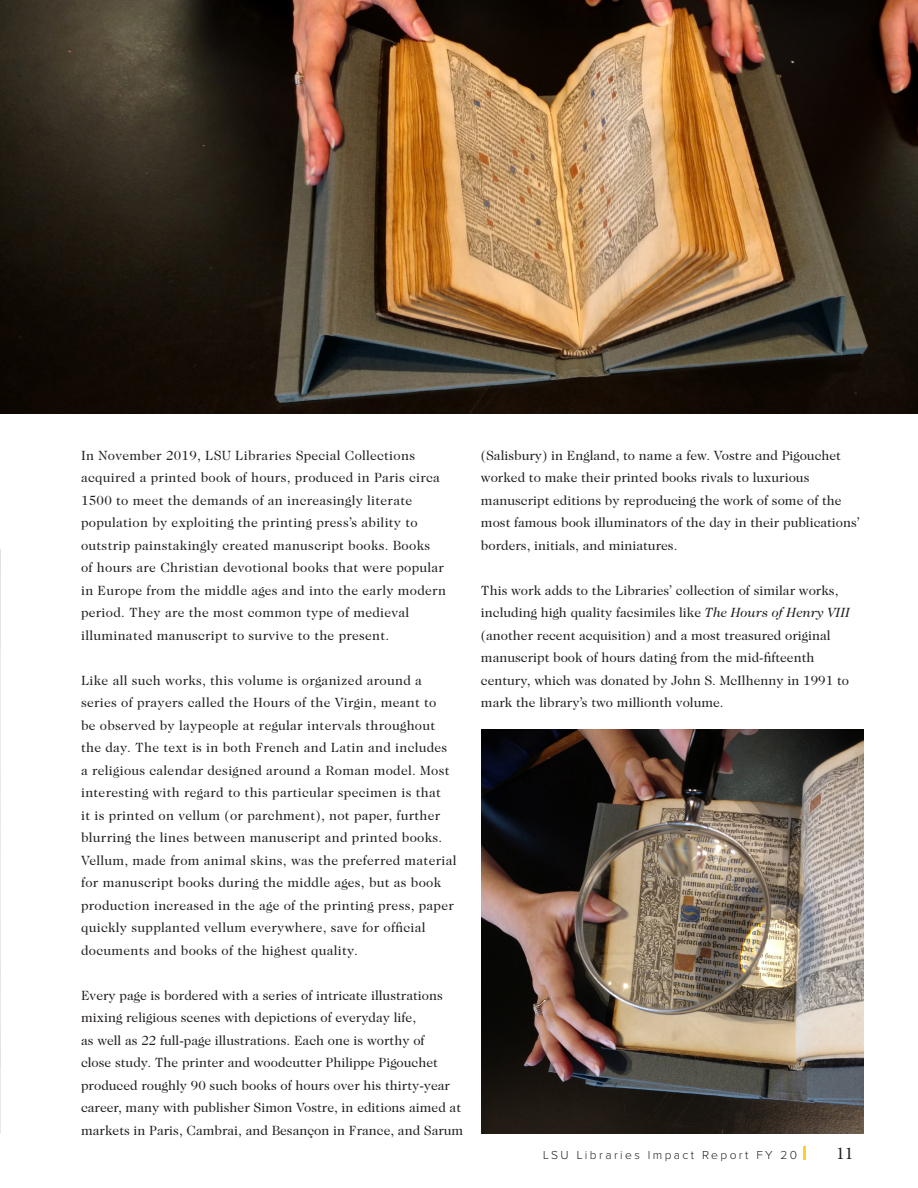
<style>
.page{position:relative;width:918px;height:1188px;background:#fff}
.page>*{position:absolute;margin:0;border:0;box-sizing:border-box;transform-origin:0 0}
.t1{font:18px "Minion Pro";color:#231f20}
.P-CopyText-Black{font:13.5px/22.5px "Caslon 224 Std";letter-spacing:.02em;color:#231f20}
.P-CopyText-Black-2{font:13.5px/22.5px "Caslon 224 Std";color:#231f20}
.t2{font:300 12px "Proxima Nova";letter-spacing:.2em;color:#231f20}
.s1{font-style:italic}
</style>
<div class="page">
<svg style="left:804px;top:1146px;width:2px;height:14px"></svg>
<hr style="left:0;top:1066px;width:1px;height:68px;background:#231f20">
<img style="left:0;top:549px;width:1px;height:517px">
<img style="left:0;top:0;width:918px;height:414px">
<img style="left:482px;top:729px;width:382px;height:405px">
<p class="P-CopyText-Black" style="left:81px;top:444px;width:366px">In November 2019, LSU Libraries Special Collections acquired a printed book of hours, produced in Paris circa 1500 to meet the demands of an increasingly literate population by exploiting the printing press’s ability to outstrip painstakingly created manuscript books. Books<br>of hours are Christian devotional books that were popular in Europe from the middle ages and into the early modern period. They are the most common type of medieval illuminated manuscript to survive to the present.</p>
<p class="P-CopyText-Black" style="left:81px;top:669px;width:377px">Like all such works, this volume is organized around a series of prayers called the Hours of the Virgin, meant to<br>be observed by laypeople at regular intervals throughout the day. The text is in both French and Latin and includes a religious calendar designed around a Roman model. Most interesting with regard to this particular specimen is that<br>it is printed on vellum (or parchment), not paper, further blurring the lines between manuscript and printed books.<br>Vellum, made from animal skins, was the preferred material for manuscript books during the middle ages, but as book production increased in the age of the printing press, paper quickly supplanted vellum everywhere, save for official documents and books of the highest quality.</p>
<p class="P-CopyText-Black-2" style="left:81px;top:984px;width:384px">Every page is bordered with a series of intricate illustrations mixing religious scenes with depictions of everyday life,<br>as well as 22 full-page illustrations. Each one is worthy of<br>close study. The printer and woodcutter Philippe Pigouchet produced roughly 90 such books of hours over his thirty-year career, many with publisher Simon Vostre, in editions aimed at markets in Paris, Cambrai, and Besançon in France, and Sarum</p>
<p class="P-CopyText-Black-2" style="left:481px;top:444px;width:381px">(Salisbury) in England, to name a few. Vostre and Pigouchet worked to make their printed books rivals to luxurious manuscript editions by reproducing the work of some of the most famous book illuminators of the day in their publications’ borders, initials, and miniatures.</p>
<p class="P-CopyText-Black-2" style="left:481px;top:579px;width:371px">This work adds to the Libraries’ collection of similar works, including high quality facsimiles like <span class="s1">The Hours of Henry VIII </span>(another recent acquisition) and a most treasured original manuscript book of hours dating from the mid-fifteenth century, which was donated by John S. McIlhenny in 1991 to mark the library’s two millionth volume.</p>
<p class="t2" style="left:543px;top:1148px;width:256px">LSU Libraries Impact Report FY 20</p>
<h1 class="t1" style="left:836px;top:1141px;width:19px">11</h1>
</div>
